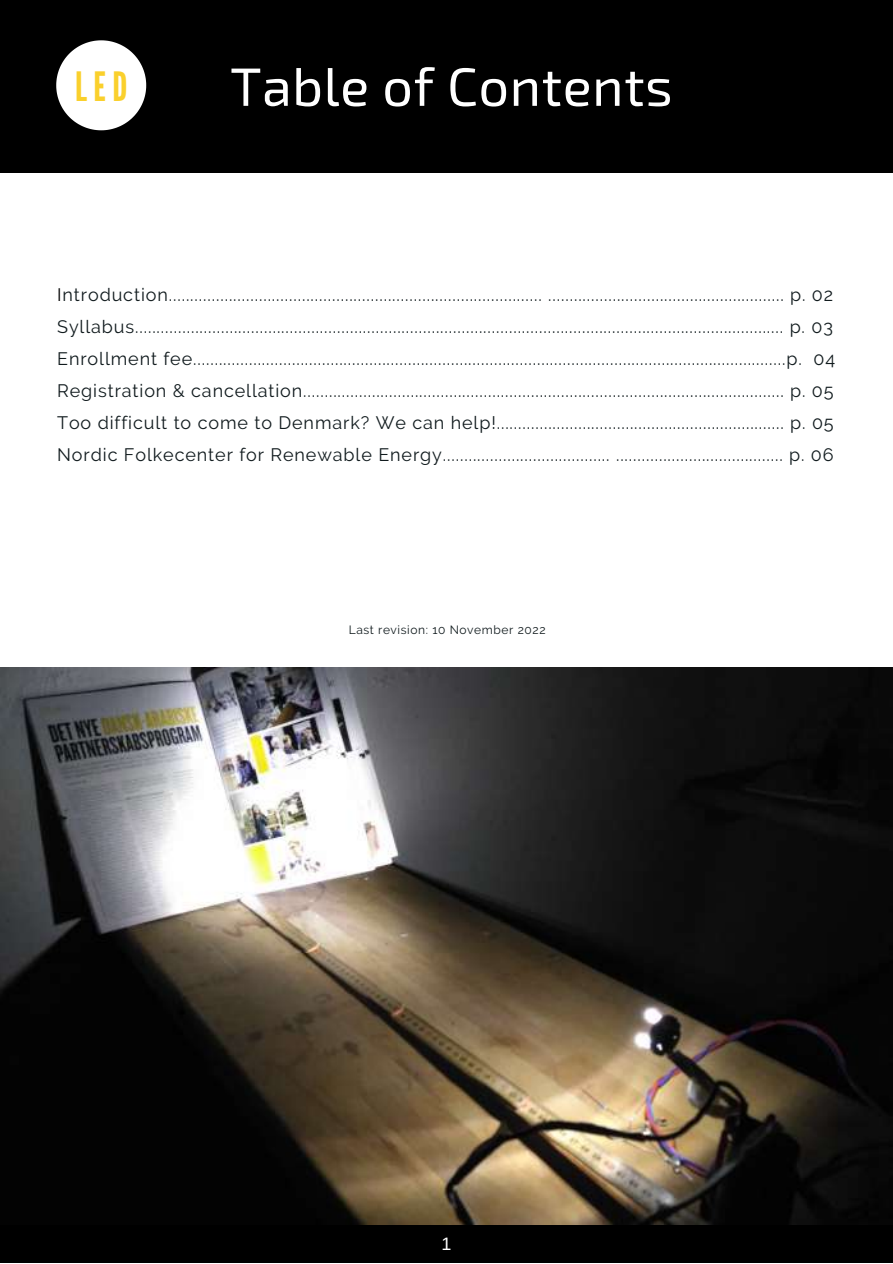
<style>
.page{position:relative;width:893px;height:1264px;background:#fff}
.page>*{position:absolute;margin:0;border:0;box-sizing:border-box;transform-origin:0 0}
.t1{font:54px "Exo 2";letter-spacing:.01em;color:#fff}
.t2{font:40.35px "League Gothic";color:#fad02c}
.t3{font:18px/32px "Raleway";letter-spacing:.05em;color:#111b1e}
.t4{font:18px "Arimo";color:#fff}
.t5{font:12px "Raleway";letter-spacing:.05em;color:#111b1e}
.s1{color:#000}
</style>
<div class="page">
<div style="left:0;top:0;width:892px;height:172px;background:#000"></div>
<svg style="left:56px;top:40px;width:90px;height:90px"></svg>
<div style="left:0;top:1224px;width:892px;height:38px;background:#000"></div>
<img style="left:0;top:667px;width:892px;height:557px">
<h2 class="t2" style="left:75px;top:63px;width:54px">LED</h2>
<h1 class="t1" style="left:230px;top:52px;width:444px">Table of Contents</h1>
<p class="t3" style="left:57px;top:279px;width:779px"><span class="s1">I</span>ntroduction....................................................................................... ....................................................... p. 02<br>Syllabus....................................................................................................................................................... p. 03<br>Enrollment fee..........................................................................................................................................p. 04<br>Registration &amp; cancellation................................................................................................................ p. 05<br>Too difficult to come to Denmark? We can help!................................................................... p. 05<br>Nordic Folkecenter for Renewable Energy....................................... ....................................... p. 06</p>
<p class="t5" style="left:349px;top:623px;width:198px">Last revision: 10 November 2022</p>
<p class="t4" style="left:441px;top:1233px;width:11px">1</p>
</div>
